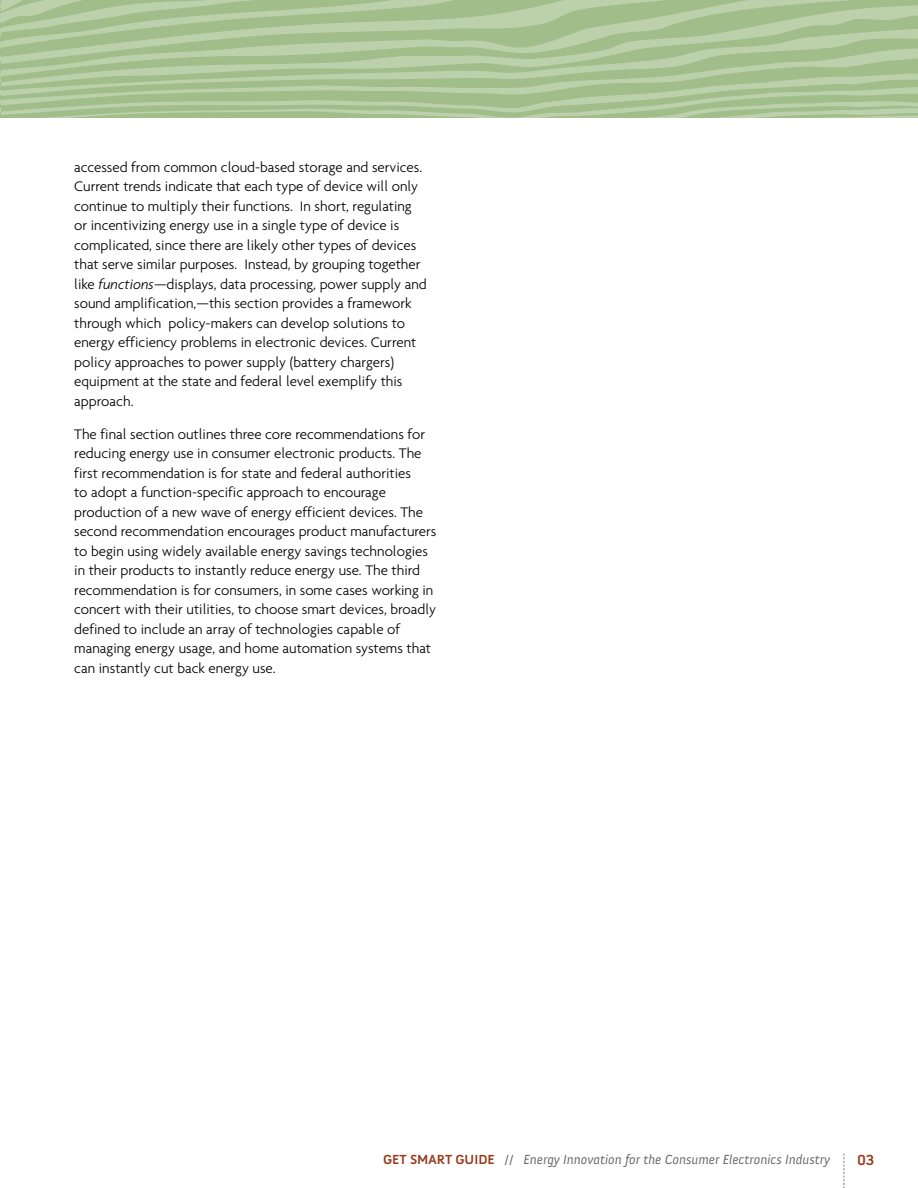
<style>
.page{position:relative;width:918px;height:1188px;background:#fff}
.page>*{position:absolute;margin:0;border:0;box-sizing:border-box;transform-origin:0 0}
.t1{font:300 15px/19.5px "Agenda";color:#000}
.t2{font:700 15px "Anivers";color:#973b1e}
.t3{font:italic 13.5px "Anivers";color:#68676b}
.s1{font-style:italic}
.s2{font-weight:700;font-style:normal;color:#973b1e}
.s3{font-style:normal}
</style>
<div class="page">
<svg style="left:0;top:0;width:918px;height:118px;background:#abc498"></svg>
<svg style="left:844px;top:1154px;width:1px;height:34px"></svg>
<p class="t1" style="left:74px;top:157px;width:354px">accessed from common cloud-based storage and services.<br>Current trends indicate that each type of device will only continue to multiply their functions. In short, regulating or incentivizing energy use in a single type of device is complicated, since there are likely other types of devices that serve similar purposes. Instead, by grouping together like <span class="s1">functions</span>—displays, data processing, power supply and sound amplification,—this section provides a framework through which policy-makers can develop solutions to energy efficiency problems in electronic devices. Current policy approaches to power supply (battery chargers) equipment at the state and federal level exemplify this approach.</p>
<p class="t1" style="left:74px;top:424px;width:364px">The final section outlines three core recommendations for reducing energy use in consumer electronic products. The first recommendation is for state and federal authorities<br>to adopt a function-specific approach to encourage production of a new wave of energy efficient devices. The second recommendation encourages product manufacturers to begin using widely available energy savings technologies in their products to instantly reduce energy use. The third recommendation is for consumers, in some cases working in concert with their utilities, to choose smart devices, broadly defined to include an array of technologies capable of managing energy usage, and home automation systems that can instantly cut back energy use.</p>
<p class="t3" style="left:383px;top:1152px;width:448px"><span class="s2">GET SMART GUIDE</span> <span class="s3">//</span> Energy Innovation for the Consumer Electronics Industry</p>
<p class="t2" style="left:858px;top:1152px;width:18px">03</p>
</div>
